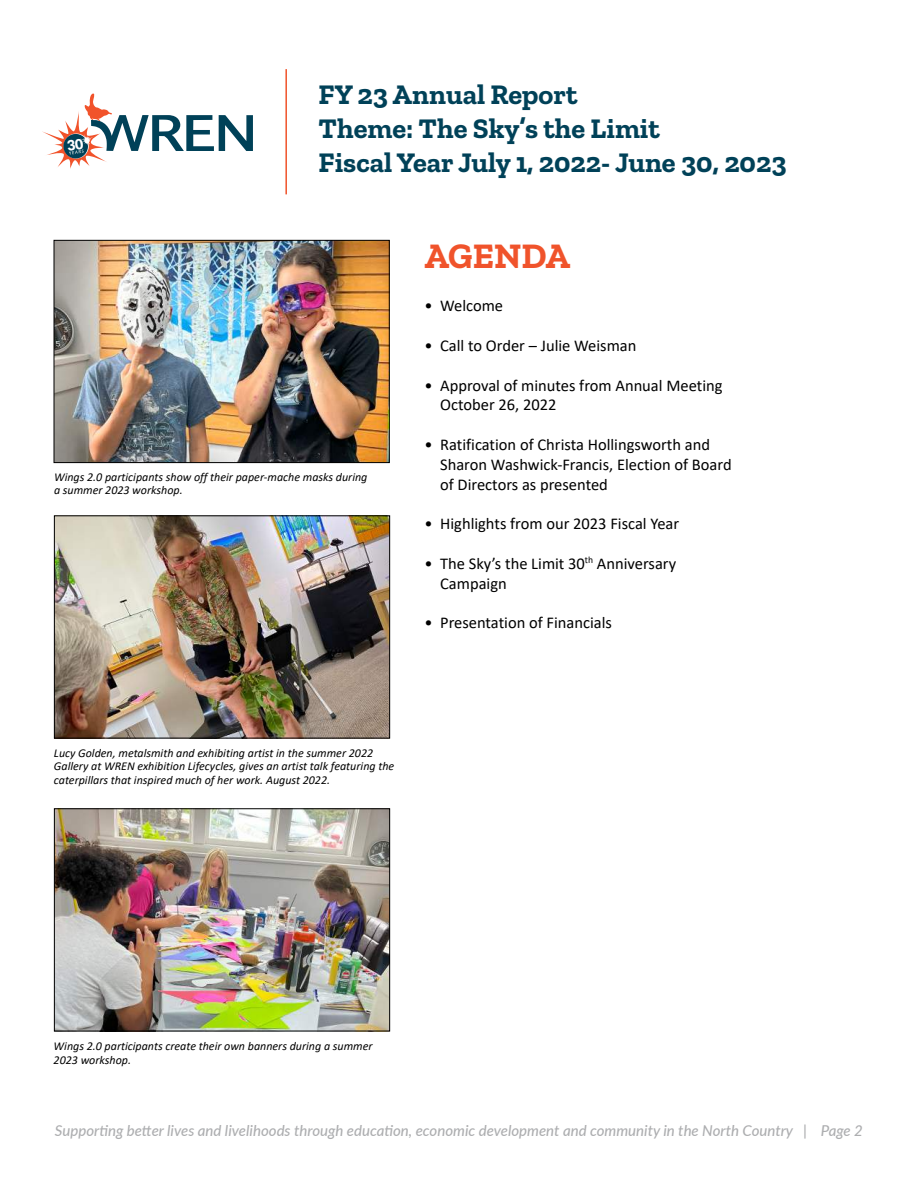
<style>
.page{position:relative;width:918px;height:1188px;background:#fff}
.page>*{position:absolute;margin:0;border:0;box-sizing:border-box;transform-origin:0 0}
.t1{font:700 36px "Zilla Slab";color:#f0532b}
.t2{font:700 28.5px/34.2px "Zilla Slab";color:#004158}
.t3{font:16.5px/19.8px "Calibri";color:#000}
.t4{font:italic 500 15px "Lato";color:#adaeb0}
.t5{font:italic 12px/13.5px "Calibri";color:#000}
</style>
<div class="page">
<hr style="left:285px;top:69px;width:2px;height:125px;background:#f0532b">
<img style="left:56px;top:242px;width:332px;height:219px">
<div style="left:54px;top:240px;width:336px;height:223px;border:1px solid #000"></div>
<img style="left:56px;top:517px;width:332px;height:219px">
<div style="left:54px;top:515px;width:336px;height:223px;border:1px solid #000"></div>
<img style="left:56px;top:810px;width:332px;height:219px">
<div style="left:54px;top:808px;width:336px;height:223px;border:1px solid #000"></div>
<svg style="left:43px;top:94px;width:210px;height:75px"></svg>
<h2 class="t2" style="left:319px;top:79px;width:469px">FY 23 Annual Report<br>Theme: The Sky’s the Limit<br>Fiscal Year July 1, 2022- June 30, 2023</h2>
<p class="t5" style="left:54px;top:471px;width:315px">Wings 2.0 participants show off their paper-mache masks during a summer 2023 workshop.</p>
<h1 class="t1" style="left:424px;top:242px;width:147px">AGENDA</h1>
<h3 class="t3" style="left:424px;top:297px;width:80px">• Welcome</h3>
<h3 class="t3" style="left:424px;top:337px;width:213px">• Call to Order – Julie Weisman</h3>
<h3 class="t3" style="left:440px;top:376px;width:284px;text-indent:-16px">• Approval of minutes from Annual Meeting<br>October 26, 2022</h3>
<h3 class="t3" style="left:440px;top:436px;width:293px;text-indent:-16px">• Ratification of Christa Hollingsworth and<br>Sharon Washwick-Francis, Election of Board of Directors as presented</h3>
<h3 class="t3" style="left:424px;top:515px;width:256px">• Highlights from our 2023 Fiscal Year</h3>
<h3 class="t3" style="left:440px;top:554px;width:238px;text-indent:-16px">• The Sky’s the Limit 30<sup>th</sup> Anniversary<br>Campaign</h3>
<h3 class="t3" style="left:425px;top:614px;width:189px">• Presentation of Financials</h3>
<p class="t5" style="left:54px;top:747px;width:342px">Lucy Golden, metalsmith and exhibiting artist in the summer 2022<br>Gallery at WREN exhibition Lifecycles, gives an artist talk featuring the caterpillars that inspired much of her work. August 2022.</p>
<p class="t5" style="left:54px;top:1040px;width:320px">Wings 2.0 participants create their own banners during a summer<br>2023 workshop.</p>
<p class="t4" style="left:55px;top:1119px;width:810px">Suppor琀椀ng be琀琀er lives and livelihoods through educa琀椀on, economic development and community in the North Country | Page 2</p>
</div>
